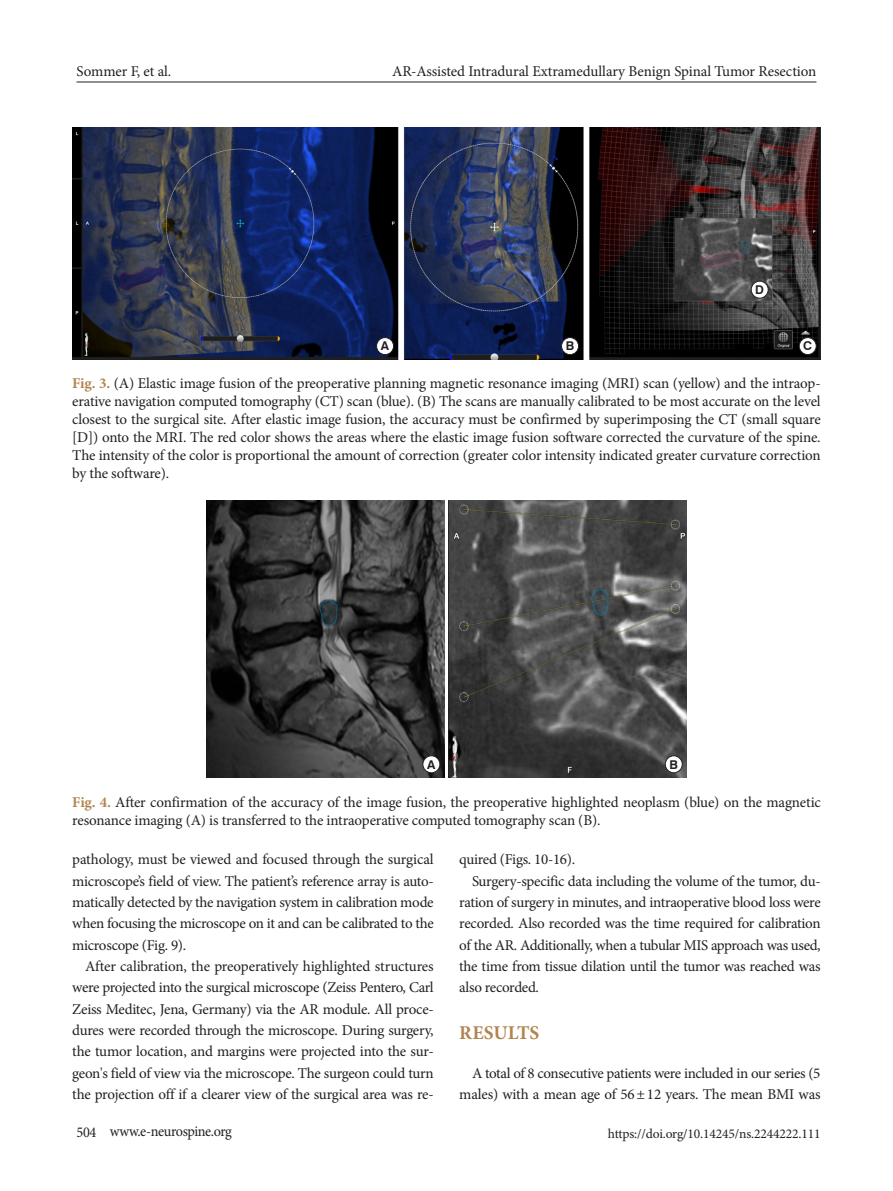
<style>
.page{position:relative;width:893px;height:1191px;background:#fff}
.page>*{position:absolute;margin:0;border:0;box-sizing:border-box;transform-origin:0 0}
.대제목{font:700 19.5px "Minion Pro";color:#b28450}
.본문{font:15px/21.3px "Minion Pro";letter-spacing:-.02em;color:#231f20;text-align:justify}
.표그림캡션{font:15px/18px "Minion Pro";letter-spacing:-.01em;color:#231f20;text-align:justify}
.표그림캡션-2{font:15px "Minion Pro";letter-spacing:-.01em;color:#231f20;scale:.95 1}
.t1{font:13.5px "Minion Pro";letter-spacing:-.01em;color:#231f20}
.t2{font:700 12.15px "Swiss 721 BT";color:#231f20}
.s1{font-weight:700;color:#b28450}
</style>
<div class="page">
<hr style="left:77px;top:82px;width:739px;height:1px;background:#231f20">
<img style="left:72px;top:128px;width:749px;height:231px">
<div style="left:377px;top:337px;width:17px;height:17px;background:#fff;border-radius:50%"></div>
<div style="left:376px;top:337px;width:18px;height:18px;border:1px solid #231f20;border-radius:50%"></div>
<div style="left:561px;top:337px;width:17px;height:17px;background:#fff;border-radius:50%"></div>
<div style="left:561px;top:337px;width:18px;height:18px;border:1px solid #231f20;border-radius:50%"></div>
<div style="left:799px;top:337px;width:17px;height:17px;background:#fff;border-radius:50%"></div>
<div style="left:799px;top:337px;width:17px;height:18px;border:1px solid #231f20;border-radius:50%"></div>
<div style="left:751px;top:281px;width:17px;height:17px;background:#fff;border-radius:50%"></div>
<div style="left:751px;top:281px;width:17px;height:17px;border:1px solid #231f20;border-radius:50%"></div>
<img style="left:449px;top:501px;width:238px;height:276px">
<img style="left:206px;top:501px;width:238px;height:276px">
<div style="left:423px;top:756px;width:17px;height:17px;background:#fff;border-radius:50%"></div>
<div style="left:423px;top:755px;width:17px;height:18px;border:1px solid #231f20;border-radius:50%"></div>
<div style="left:665px;top:756px;width:17px;height:17px;background:#fff;border-radius:50%"></div>
<div style="left:665px;top:755px;width:17px;height:18px;border:1px solid #231f20;border-radius:50%"></div>
<p class="표그림캡션" style="left:77px;top:62px;width:96px">Sommer F, et al.</p>
<p class="표그림캡션" style="left:392px;top:62px;width:426px">AR-Assisted Intradural Extramedullary Benign Spinal Tumor Resection</p>
<p class="t2" style="left:755px;top:282px;width:10px">D</p>
<p class="t2" style="left:381px;top:339px;width:10px">A</p>
<p class="t2" style="left:566px;top:339px;width:10px">B</p>
<p class="t2" style="left:803px;top:339px;width:10px">C</p>
<p class="표그림캡션" style="left:72px;top:375px;width:750px"><span class="s1">Fig. 3.</span> (A) Elastic image fusion of the preoperative planning magnetic resonance imaging (MRI) scan (yellow) and the intraop&shy;erative navigation computed tomography (CT) scan (blue). (B) The scans are manually calibrated to be most accurate on the level closest to the surgical site. After elastic image fusion, the accuracy must be confirmed by superimposing the CT (small square [D]) onto the MRI. The red color shows the areas where the elastic image fusion software corrected the curvature of the spine.<br>The intensity of the color is proportional the amount of correction (greater color intensity indicated greater curvature correction by the software).</p>
<p class="t2" style="left:427px;top:757px;width:10px">A</p>
<p class="t2" style="left:669px;top:757px;width:10px">B</p>
<p class="표그림캡션" style="left:72px;top:793px;width:750px"><span class="s1">Fig. 4.</span> After confirmation of the accuracy of the image fusion, the preoperative highlighted neoplasm (blue) on the magnetic resonance imaging (A) is transferred to the intraoperative computed tomography scan (B).</p>
<p class="본문" style="left:72px;top:849px;width:363px">pathology, must be viewed and focused through the surgical microscope’s field of view. The patient’s reference array is auto&shy;matically detected by the navigation system in calibration mode when focusing the microscope on it and can be calibrated to the microscope (Fig. 9).</p>
<p class="본문" style="left:72px;top:955px;width:363px;text-indent:13px">After calibration, the preoperatively highlighted structures were projected into the surgical microscope (Zeiss Pentero, Carl Zeiss Meditec, Jena, Germany) via the AR module. All proce&shy;dures were recorded through the microscope. During surgery, the tumor location, and margins were projected into the sur&shy;geon's field of view via the microscope. The surgeon could turn the projection off if a clearer view of the surgical area was re-</p>
<p class="본문" style="left:459px;top:849px;width:117px">quired (Figs. 10-16).</p>
<p class="본문" style="left:459px;top:870px;width:363px;text-indent:13px">Surgery-specific data including the volume of the tumor, du&shy;ration of surgery in minutes, and intraoperative blood loss were recorded. Also recorded was the time required for calibration of the AR. Additionally, when a tubular MIS approach was used, the time from tissue dilation until the tumor was reached was also recorded.</p>
<p class="대제목" style="left:459px;top:1018px;width:82px">RESULTS</p>
<p class="본문" style="left:459px;top:1062px;width:363px;text-align:right">A total of 8 consecutive patients were included in our series (5 males) with a mean age of 56 ± 12 years. The mean BMI was</p>
<p class="표그림캡션-2" style="left:77px;top:1121px;width:165px">504 www.e-neurospine.org</p>
<p class="t1" style="left:608px;top:1124px;width:214px">https://doi.org/10.14245/ns.2244222.111</p>
</div>
